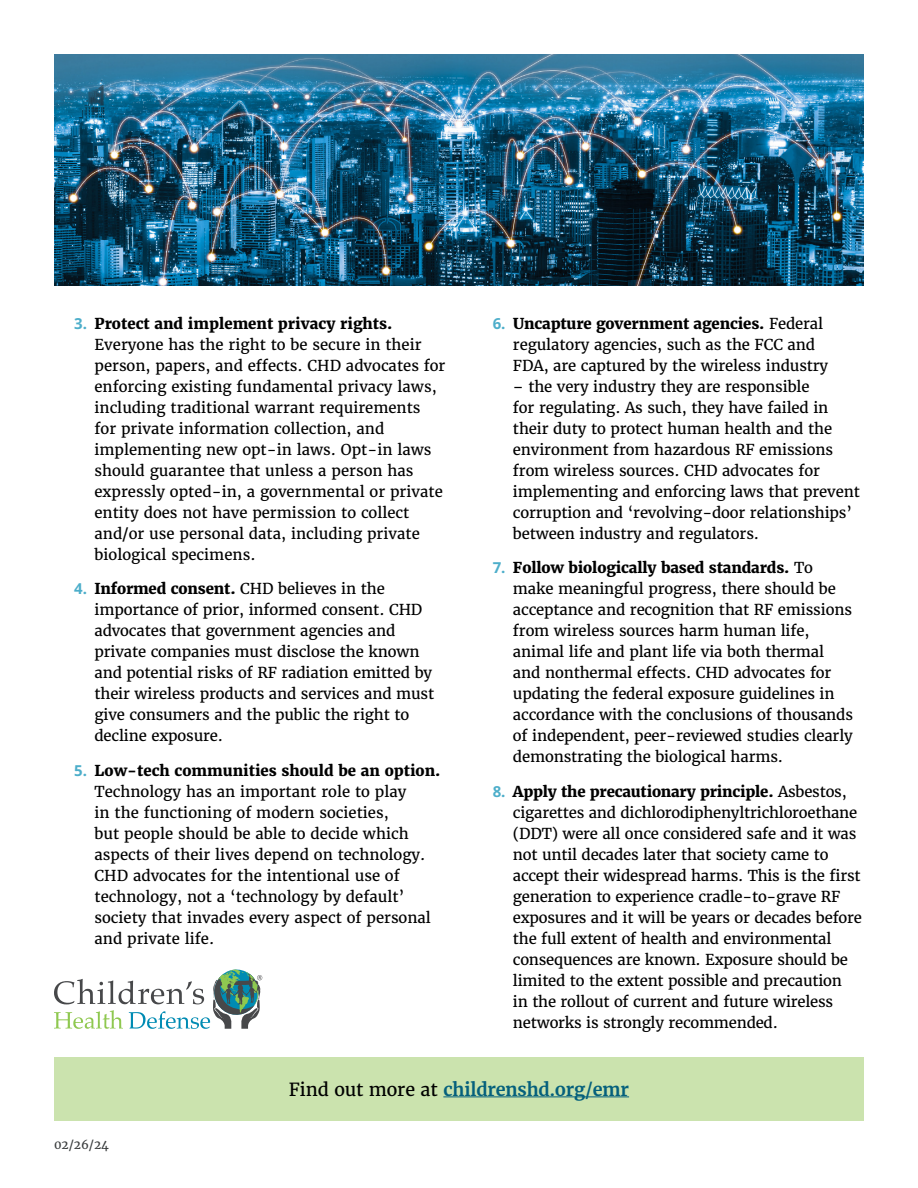
<style>
.page{position:relative;width:918px;height:1188px;background:#fff}
.page>*{position:absolute;margin:0;border:0;box-sizing:border-box;transform-origin:0 0}
.t1{font:700 18px "Merriweather";letter-spacing:-.01em;color:#05607c}
.t2{font:15px/21px "Merriweather";letter-spacing:-.01em;color:#000}
.t3{font:12px "Merriweather";color:#3a3d3e}
.s1{font-family:"Open Sans";font-weight:700;color:#4daeca}
.s2{font-weight:800}
.s3{font-weight:400;color:#000}
</style>
<div class="page">
<img style="left:54px;top:54px;width:810px;height:232px">
<div style="left:54px;top:1057px;width:810px;height:63px;background:#cbe3ae"></div>
<hr style="left:443px;top:1096px;width:186px;height:1px;background:#05607c">
<svg style="left:54px;top:969px;width:208px;height:60px"></svg>
<p class="t2" style="left:95px;top:313px;width:352px;text-indent:-20px"><span class="s1">3.</span> <span class="s2">Protect and implement privacy rights.<br></span>Everyone has the right to be secure in their person, papers, and effects. CHD advocates for enforcing existing fundamental privacy laws, including traditional warrant requirements for private information collection, and implementing new opt-in laws. Opt-in laws should guarantee that unless a person has expressly opted-in, a governmental or private entity does not have permission to collect and/or use personal data, including private biological specimens.</p>
<p class="t2" style="left:95px;top:579px;width:341px;text-indent:-20px"><span class="s1">4.</span> <span class="s2">Informed consent.</span> CHD believes in the importance of prior, informed consent. CHD advocates that government agencies and private companies must disclose the known and potential risks of RF radiation emitted by their wireless products and services and must give consumers and the public the right to decline exposure.</p>
<p class="t2" style="left:95px;top:760px;width:348px;text-indent:-20px"><span class="s1">5.</span> <span class="s2">Low-tech communities should be an option.<br></span>Technology has an important role to play<br>in the functioning of modern societies,<br>but people should be able to decide which aspects of their lives depend on technology.<br>CHD advocates for the intentional use of technology, not a ‘technology by default’ society that invades every aspect of personal and private life.</p>
<p class="t2" style="left:513px;top:313px;width:317px;text-indent:-20px"><span class="s1">6.</span> <span class="s2">Uncapture government agencies.</span> Federal regulatory agencies, such as the FCC and<br>FDA, are captured by the wireless industry</p>
<p class="t2" style="left:513px;top:376px;width:348px">– the very industry they are responsible<br>for regulating. As such, they have failed in their duty to protect human health and the environment from hazardous RF emissions from wireless sources. CHD advocates for implementing and enforcing laws that prevent corruption and ‘revolving-door relationships’ between industry and regulators.</p>
<p class="t2" style="left:513px;top:558px;width:342px;text-indent:-20px"><span class="s1">7.</span> <span class="s2">Follow biologically based standards.</span> To make meaningful progress, there should be acceptance and recognition that RF emissions from wireless sources harm human life, animal life and plant life via both thermal and nonthermal effects. CHD advocates for updating the federal exposure guidelines in accordance with the conclusions of thousands of independent, peer-reviewed studies clearly demonstrating the biological harms.</p>
<p class="t2" style="left:513px;top:781px;width:350px;text-indent:-20px"><span class="s1">8.</span> <span class="s2">Apply the precautionary principle.</span> Asbestos, cigarettes and dichlorodiphenyltrichloroethane (DDT) were all once considered safe and it was not until decades later that society came to accept their widespread harms. This is the first generation to experience cradle-to-grave RF exposures and it will be years or decades before the full extent of health and environmental consequences are known. Exposure should be limited to the extent possible and precaution<br>in the rollout of current and future wireless networks is strongly recommended.</p>
<p class="t3" style="left:54px;top:1137px;width:56px">02/26/24</p>
<p class="t1" style="left:289px;top:1077px;width:342px"><span class="s3">Find out more at</span> childrenshd.org/emr</p>
</div>
